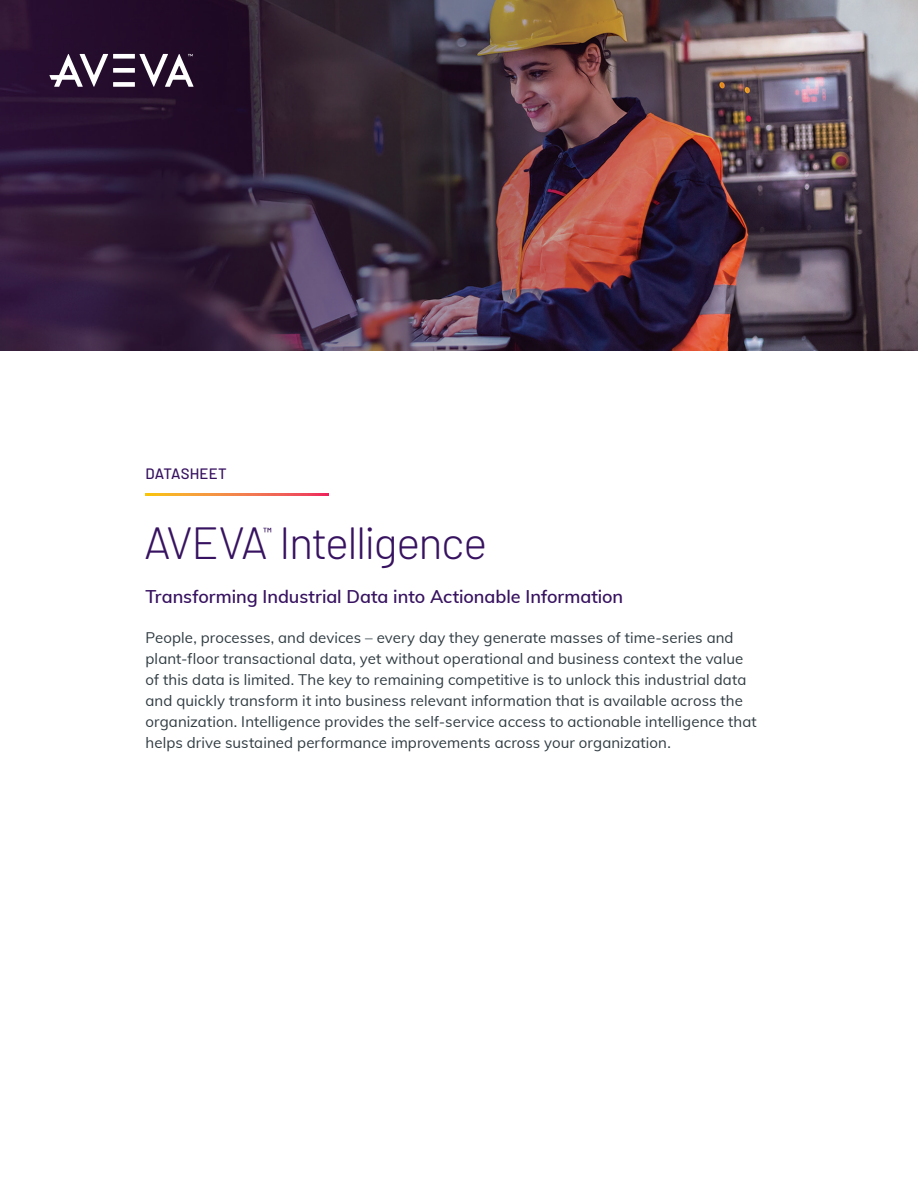
<style>
.page{position:relative;width:918px;height:1188px;background:#fff}
.page>*{position:absolute;margin:0;border:0;box-sizing:border-box;transform-origin:0 0}
.H1_Doc_Title{font:300 45px "Barlow";letter-spacing:-.035em;color:#371260}
.S1_Subheadlines{font:600 18px "Muli";letter-spacing:-.005em;color:#371260}
.Body_Copy{font:15px/21px "Muli";letter-spacing:.005em;color:#2f3b41}
.t1{font:500 15px "Barlow";letter-spacing:.01em;color:#371260}
.H1_Doc_Title-2{font:500 13.05px "Barlow";color:#371260}
</style>
<div class="page">
<img style="left:0;top:0;width:918px;height:351px">
<svg style="left:146px;top:494px;width:182px;height:1px"></svg>
<div style="left:113px;top:82px;width:22px;height:5px;background:#fff"></div>
<div style="left:113px;top:68px;width:22px;height:5px;background:#fff"></div>
<div style="left:113px;top:54px;width:22px;height:5px;background:#fff"></div>
<svg style="left:49px;top:54px;width:59px;height:33px"></svg>
<svg style="left:139px;top:54px;width:55px;height:33px"></svg>
<p class="t1" style="left:146px;top:464px;width:83px">DATASHEET</p>
<p class="H1_Doc_Title-2" style="left:263px;top:524px;width:10px">™</p>
<p class="H1_Doc_Title" style="left:144px;top:515px;width:345px">AVEVA Intelligence</p>
<p class="S1_Subheadlines" style="left:146px;top:583px;width:479px">Transforming Industrial Data into Actionable Information</p>
<p class="Body_Copy" style="left:146px;top:627px;width:613px">People, processes, and devices – every day they generate masses of time-series and plant-floor transactional data, yet without operational and business context the value of this data is limited. The key to remaining competitive is to unlock this industrial data and quickly transform it into business relevant information that is available across the organization. Intelligence provides the self-service access to actionable intelligence that helps drive sustained performance improvements across your organization.</p>
</div>
